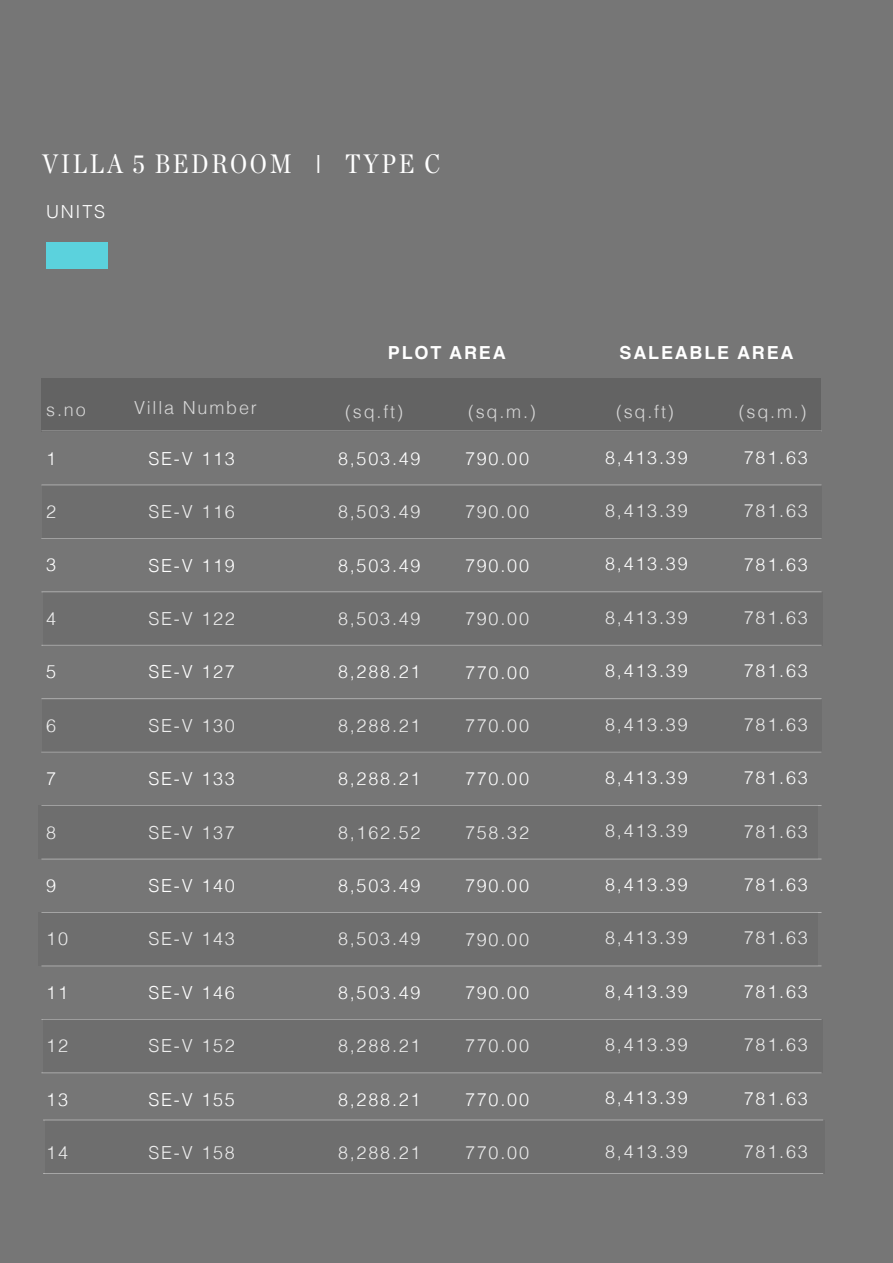
<style>
.page{position:relative;width:893px;height:1263px;background:#767676}
.page>*{position:absolute;margin:0;border:0;box-sizing:border-box;transform-origin:0 0}
.t1{font:27px "Chronicle Deck Cond";letter-spacing:.1em;color:#fff}
.t2{font:300 18px "Helvetica";letter-spacing:.1em;color:#fff}
.t3{font:700 18px "Helvetica";letter-spacing:.1em;color:#fff}
.s1{font-family:"Ringside Compressed";font-weight:300}
</style>
<div class="page">
<hr style="left:41px;top:485px;width:780px;height:1px;background:#fff">
<hr style="left:41px;top:431px;width:780px;height:1px;background:#fff">
<hr style="left:41px;top:538px;width:780px;height:1px;background:#fff">
<hr style="left:41px;top:592px;width:780px;height:1px;background:#fff">
<hr style="left:41px;top:645px;width:780px;height:1px;background:#fff">
<hr style="left:41px;top:698px;width:780px;height:1px;background:#fff">
<hr style="left:41px;top:1072px;width:780px;height:1px;background:#fff">
<hr style="left:43px;top:1173px;width:780px;height:1px;background:#fff">
<hr style="left:41px;top:1019px;width:780px;height:1px;background:#fff">
<hr style="left:43px;top:1120px;width:780px;height:1px;background:#fff">
<hr style="left:41px;top:966px;width:780px;height:1px;background:#fff">
<hr style="left:41px;top:912px;width:780px;height:1px;background:#fff">
<hr style="left:41px;top:859px;width:780px;height:1px;background:#fff">
<hr style="left:41px;top:805px;width:780px;height:1px;background:#fff">
<hr style="left:41px;top:752px;width:780px;height:1px;background:#fff">
<div style="left:43px;top:1019px;width:780px;height:53px;background:#6e6e6e"></div>
<div style="left:45px;top:1120px;width:779px;height:53px;background:#6e6e6e"></div>
<div style="left:38px;top:912px;width:779px;height:54px;background:#6e6e6e"></div>
<div style="left:38px;top:805px;width:779px;height:54px;background:#6e6e6e"></div>
<div style="left:43px;top:699px;width:779px;height:53px;background:#6e6e6e"></div>
<div style="left:43px;top:592px;width:780px;height:53px;background:#6e6e6e"></div>
<div style="left:43px;top:485px;width:779px;height:53px;background:#6e6e6e"></div>
<div style="left:41px;top:378px;width:780px;height:53px;background:#636363"></div>
<div style="left:46px;top:242px;width:62px;height:26px;background:#5bd2dd"></div>
<h1 class="t1" style="left:42px;top:143px;width:400px">VILLA 5 BEDROOM <span class="s1">I</span> TYPE C</h1>
<p class="t2" style="left:46px;top:197px;width:61px">UNITS</p>
<p class="t3" style="left:388px;top:338px;width:119px">PLOT AREA</p>
<p class="t3" style="left:620px;top:338px;width:175px">SALEABLE AREA</p>
<p class="t2" style="left:46px;top:394px;width:41px">s.no</p>
<p class="t2" style="left:134px;top:392px;width:124px">Villa Number</p>
<p class="t2" style="left:345px;top:396px;width:59px">(sq.ft)</p>
<p class="t2" style="left:468px;top:396px;width:69px">(sq.m.)</p>
<p class="t2" style="left:616px;top:396px;width:59px">(sq.ft)</p>
<p class="t2" style="left:739px;top:396px;width:69px">(sq.m.)</p>
<p class="t2" style="left:46px;top:443px;width:12px">1</p>
<p class="t2" style="left:46px;top:496px;width:12px">2</p>
<p class="t2" style="left:46px;top:550px;width:12px">3</p>
<p class="t2" style="left:46px;top:603px;width:12px">4</p>
<p class="t2" style="left:46px;top:656px;width:12px">5</p>
<p class="t2" style="left:46px;top:710px;width:12px">6</p>
<p class="t2" style="left:46px;top:763px;width:12px">7</p>
<p class="t2" style="left:46px;top:817px;width:12px">8</p>
<p class="t2" style="left:46px;top:870px;width:12px">9</p>
<p class="t2" style="left:46px;top:924px;width:23px">10</p>
<p class="t2" style="left:46px;top:977px;width:23px">11</p>
<p class="t2" style="left:46px;top:1030px;width:23px">12</p>
<p class="t2" style="left:46px;top:1084px;width:23px">13</p>
<p class="t2" style="left:46px;top:1137px;width:23px">14</p>
<p class="t2" style="left:148px;top:443px;width:88px">SE-V 113</p>
<p class="t2" style="left:148px;top:496px;width:88px">SE-V 116</p>
<p class="t2" style="left:148px;top:550px;width:88px">SE-V 119</p>
<p class="t2" style="left:148px;top:603px;width:88px">SE-V 122</p>
<p class="t2" style="left:148px;top:657px;width:88px">SE-V 127</p>
<p class="t2" style="left:148px;top:710px;width:88px">SE-V 130</p>
<p class="t2" style="left:148px;top:763px;width:88px">SE-V 133</p>
<p class="t2" style="left:148px;top:817px;width:88px">SE-V 137</p>
<p class="t2" style="left:148px;top:870px;width:88px">SE-V 140</p>
<p class="t2" style="left:148px;top:924px;width:88px">SE-V 143</p>
<p class="t2" style="left:148px;top:977px;width:88px">SE-V 146</p>
<p class="t2" style="left:148px;top:1030px;width:88px">SE-V 152</p>
<p class="t2" style="left:148px;top:1084px;width:88px">SE-V 155</p>
<p class="t2" style="left:148px;top:1137px;width:88px">SE-V 158</p>
<p class="t2" style="left:338px;top:443px;width:84px">8,503.49</p>
<p class="t2" style="left:338px;top:496px;width:84px">8,503.49</p>
<p class="t2" style="left:338px;top:550px;width:84px">8,503.49</p>
<p class="t2" style="left:338px;top:603px;width:84px">8,503.49</p>
<p class="t2" style="left:338px;top:657px;width:84px">8,288.21</p>
<p class="t2" style="left:338px;top:710px;width:84px">8,288.21</p>
<p class="t2" style="left:338px;top:763px;width:84px">8,288.21</p>
<p class="t2" style="left:338px;top:817px;width:84px">8,162.52</p>
<p class="t2" style="left:338px;top:870px;width:84px">8,503.49</p>
<p class="t2" style="left:338px;top:924px;width:84px">8,503.49</p>
<p class="t2" style="left:338px;top:977px;width:84px">8,503.49</p>
<p class="t2" style="left:338px;top:1030px;width:84px">8,288.21</p>
<p class="t2" style="left:338px;top:1084px;width:84px">8,288.21</p>
<p class="t2" style="left:338px;top:1137px;width:84px">8,288.21</p>
<p class="t2" style="left:465px;top:443px;width:66px">790.00</p>
<p class="t2" style="left:465px;top:497px;width:66px">790.00</p>
<p class="t2" style="left:465px;top:550px;width:66px">790.00</p>
<p class="t2" style="left:465px;top:603px;width:66px">790.00</p>
<p class="t2" style="left:465px;top:657px;width:66px">770.00</p>
<p class="t2" style="left:465px;top:710px;width:66px">770.00</p>
<p class="t2" style="left:465px;top:764px;width:66px">770.00</p>
<p class="t2" style="left:465px;top:817px;width:66px">758.32</p>
<p class="t2" style="left:465px;top:870px;width:66px">790.00</p>
<p class="t2" style="left:465px;top:924px;width:66px">790.00</p>
<p class="t2" style="left:465px;top:977px;width:66px">790.00</p>
<p class="t2" style="left:465px;top:1031px;width:66px">770.00</p>
<p class="t2" style="left:465px;top:1084px;width:66px">770.00</p>
<p class="t2" style="left:465px;top:1137px;width:66px">770.00</p>
<p class="t2" style="left:605px;top:442px;width:84px">8,413.39</p>
<p class="t2" style="left:605px;top:495px;width:84px">8,413.39</p>
<p class="t2" style="left:605px;top:549px;width:84px">8,413.39</p>
<p class="t2" style="left:605px;top:602px;width:84px">8,413.39</p>
<p class="t2" style="left:605px;top:655px;width:84px">8,413.39</p>
<p class="t2" style="left:605px;top:709px;width:84px">8,413.39</p>
<p class="t2" style="left:605px;top:762px;width:84px">8,413.39</p>
<p class="t2" style="left:605px;top:816px;width:84px">8,413.39</p>
<p class="t2" style="left:605px;top:869px;width:84px">8,413.39</p>
<p class="t2" style="left:605px;top:922px;width:84px">8,413.39</p>
<p class="t2" style="left:605px;top:976px;width:84px">8,413.39</p>
<p class="t2" style="left:605px;top:1029px;width:84px">8,413.39</p>
<p class="t2" style="left:605px;top:1083px;width:84px">8,413.39</p>
<p class="t2" style="left:605px;top:1136px;width:84px">8,413.39</p>
<p class="t2" style="left:744px;top:442px;width:66px">781.63</p>
<p class="t2" style="left:744px;top:495px;width:66px">781.63</p>
<p class="t2" style="left:744px;top:549px;width:66px">781.63</p>
<p class="t2" style="left:744px;top:602px;width:66px">781.63</p>
<p class="t2" style="left:744px;top:656px;width:66px">781.63</p>
<p class="t2" style="left:744px;top:709px;width:66px">781.63</p>
<p class="t2" style="left:744px;top:762px;width:66px">781.63</p>
<p class="t2" style="left:744px;top:816px;width:66px">781.63</p>
<p class="t2" style="left:744px;top:869px;width:66px">781.63</p>
<p class="t2" style="left:744px;top:923px;width:66px">781.63</p>
<p class="t2" style="left:744px;top:976px;width:66px">781.63</p>
<p class="t2" style="left:744px;top:1029px;width:66px">781.63</p>
<p class="t2" style="left:744px;top:1083px;width:66px">781.63</p>
<p class="t2" style="left:744px;top:1136px;width:66px">781.63</p>
</div>
